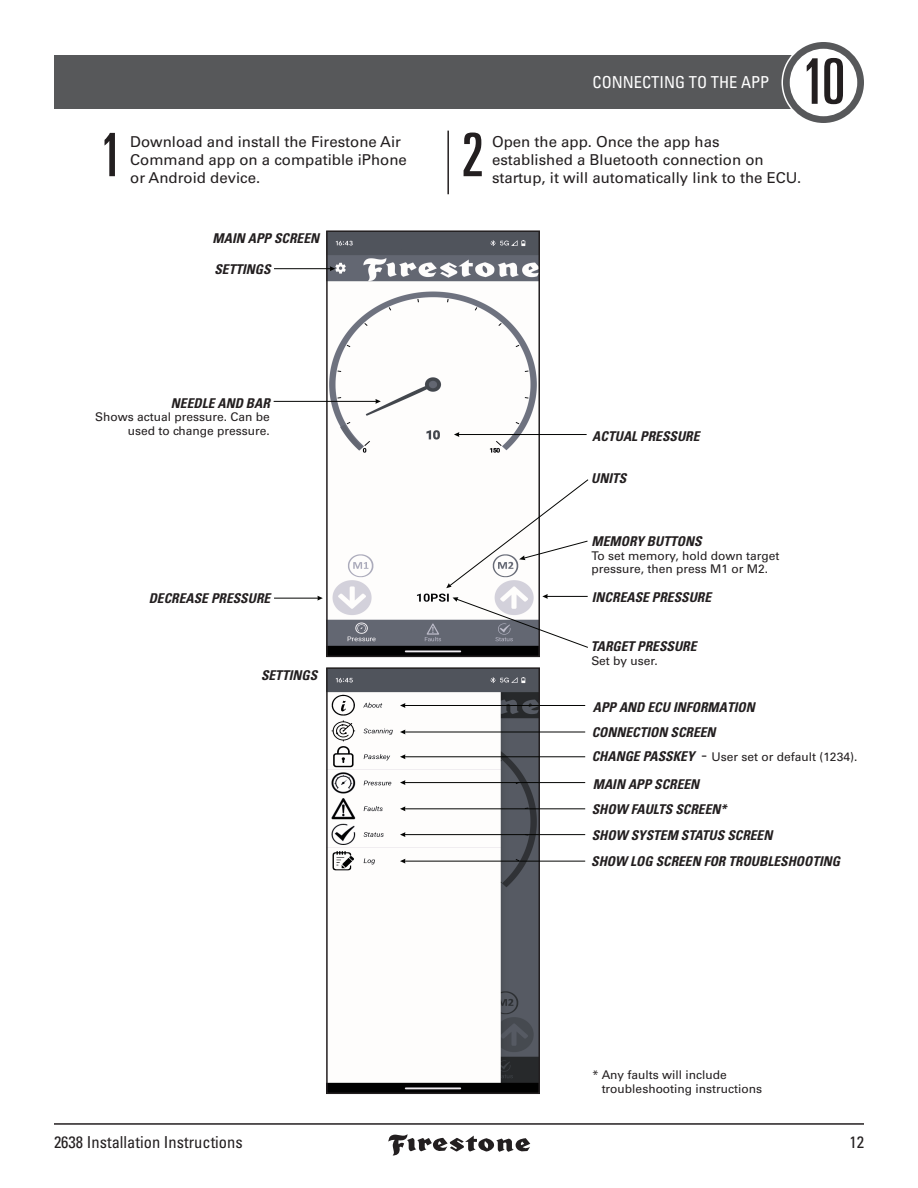
<style>
.page{position:relative;width:918px;height:1188px;background:#fff}
.page>*{position:absolute;margin:0;border:0;box-sizing:border-box;transform-origin:0 0}
.t1{font:ultra-condensed 63px "Univers LT Std";color:#231f20}
.t2{font:ultra-condensed 60px "Univers LT Std";color:#231f20}
.t3{font:18px "Myriad Pro";color:#231f20}
.t4{font:condensed 16.5px "Univers LT Std";color:#231f20}
.t5{font:condensed 16.5px "Univers LT Std";color:#fff}
.t6{font:15px/18px "Univers LT Std";color:#231f20}
.t7{font:italic 700 condensed 13.5px/25.5px "Univers LT Std";color:#231f20}
.t8{font:12px/13.5px "Univers LT Std";color:#231f20}
</style>
<div class="page">
<img style="left:329px;top:670px;width:208px;height:421px">
<hr style="left:54px;top:1123px;width:810px;height:2px;background:#231f20">
<svg style="left:388px;top:1134px;width:142px;height:22px"></svg>
<div style="left:54px;top:56px;width:783px;height:54px;background:#57585a"></div>
<div style="left:782px;top:40px;width:84px;height:84px;border:3px solid #fff;border-radius:50%"></div>
<div style="left:783px;top:42px;width:81px;height:81px;background:#57585a;border-radius:50%"></div>
<div style="left:790px;top:49px;width:67px;height:67px;background:#fff;border-radius:50%"></div>
<hr style="left:447px;top:131px;width:2px;height:63px;background:#231f20">
<img style="left:329px;top:233px;width:208px;height:421px">
<div style="left:326px;top:230px;width:214px;height:427px;border:2px solid #231f20"></div>
<div style="left:326px;top:667px;width:214px;height:427px;border:2px solid #231f20"></div>
<svg style="left:330px;top:266px;width:5px;height:5px"></svg>
<hr style="left:274px;top:268px;width:57px;height:1px;background:#040503">
<svg style="left:400px;top:703px;width:5px;height:5px"></svg>
<hr style="left:404px;top:705px;width:181px;height:1px;background:#040503">
<svg style="left:400px;top:730px;width:5px;height:4px"></svg>
<hr style="left:404px;top:732px;width:181px;height:1px;background:#040503">
<svg style="left:400px;top:780px;width:5px;height:5px"></svg>
<hr style="left:404px;top:782px;width:181px;height:1px;background:#040503">
<svg style="left:400px;top:754px;width:5px;height:5px"></svg>
<hr style="left:404px;top:756px;width:181px;height:1px;background:#040503">
<svg style="left:400px;top:832px;width:5px;height:5px"></svg>
<hr style="left:404px;top:834px;width:181px;height:1px;background:#040503">
<svg style="left:400px;top:859px;width:5px;height:5px"></svg>
<hr style="left:404px;top:861px;width:181px;height:1px;background:#040503">
<svg style="left:400px;top:806px;width:5px;height:5px"></svg>
<hr style="left:404px;top:808px;width:181px;height:1px;background:#040503">
<svg style="left:317px;top:596px;width:6px;height:5px"></svg>
<hr style="left:274px;top:598px;width:44px;height:1px;background:#040503">
<svg style="left:375px;top:399px;width:6px;height:5px"></svg>
<hr style="left:274px;top:401px;width:102px;height:1px;background:#040503">
<svg style="left:453px;top:594px;width:135px;height:54px"></svg>
<svg style="left:454px;top:432px;width:5px;height:5px"></svg>
<hr style="left:458px;top:434px;width:129px;height:1px;background:#040503">
<svg style="left:446px;top:479px;width:143px;height:109px"></svg>
<p class="t5" style="left:593px;top:72px;width:178px">CONNECTING TO THE APP</p>
<h1 class="t1" style="left:802px;top:46px;width:45px">10</h1>
<h2 class="t2" style="left:100px;top:121px;width:24px">1</h2>
<p class="t6" style="left:130px;top:133px;width:278px">Download and install the Firestone Air<br>Command app on a compatible iPhone or Android device.</p>
<h2 class="t2" style="left:462px;top:121px;width:24px">2</h2>
<p class="t6" style="left:492px;top:133px;width:311px">Open the app. Once the app has established a Bluetooth connection on startup, it will automatically link to the ECU.</p>
<p class="t7" style="left:213px;top:226px;width:108px">MAIN APP SCREEN</p>
<p class="t7" style="left:214px;top:257px;width:58px">SETTINGS</p>
<p class="t7" style="left:171px;top:390px;width:100px">NEEDLE AND BAR</p>
<p class="t8" style="left:95px;top:410px;width:176px;text-align:right">Shows actual pressure. Can be used to change pressure.</p>
<p class="t7" style="left:592px;top:423px;width:109px">ACTUAL PRESSURE</p>
<p class="t7" style="left:591px;top:466px;width:37px">UNITS</p>
<p class="t7" style="left:592px;top:529px;width:112px">MEMORY BUTTONS</p>
<p class="t8" style="left:592px;top:549px;width:189px">To set memory, hold down target pressure, then press M1 or M2.</p>
<p class="t7" style="left:149px;top:585px;width:123px">DECREASE PRESSURE</p>
<p class="t7" style="left:592px;top:585px;width:121px">INCREASE PRESSURE</p>
<p class="t7" style="left:261px;top:662px;width:58px">SETTINGS</p>
<p class="t7" style="left:591px;top:633px;width:107px">TARGET PRESSURE</p>
<p class="t8" style="left:591px;top:654px;width:68px">Set by user.</p>
<p class="t7" style="left:592px;top:694px;width:165px">APP AND ECU INFORMATION<br>CONNECTION SCREEN</p>
<p class="t7" style="left:592px;top:744px;width:104px">CHANGE PASSKEY</p>
<p class="t8" style="left:711px;top:750px;width:147px">User set or default (1234).</p>
<h3 class="t3" style="left:701px;top:744px;width:7px">-</h3>
<p class="t7" style="left:592px;top:771px;width:182px">MAIN APP SCREEN<br>SHOW FAULTS SCREEN*<br>SHOW SYSTEM STATUS SCREEN</p>
<p class="t7" style="left:591px;top:849px;width:251px">SHOW LOG SCREEN FOR TROUBLESHOOTING</p>
<p class="t8" style="left:602px;top:1068px;width:162px;text-indent:-9px">* Any faults will include troubleshooting instructions</p>
<p class="t4" style="left:54px;top:1132px;width:190px">2638 Installation Instructions</p>
<p class="t4" style="left:849px;top:1132px;width:16px">12</p>
</div>
